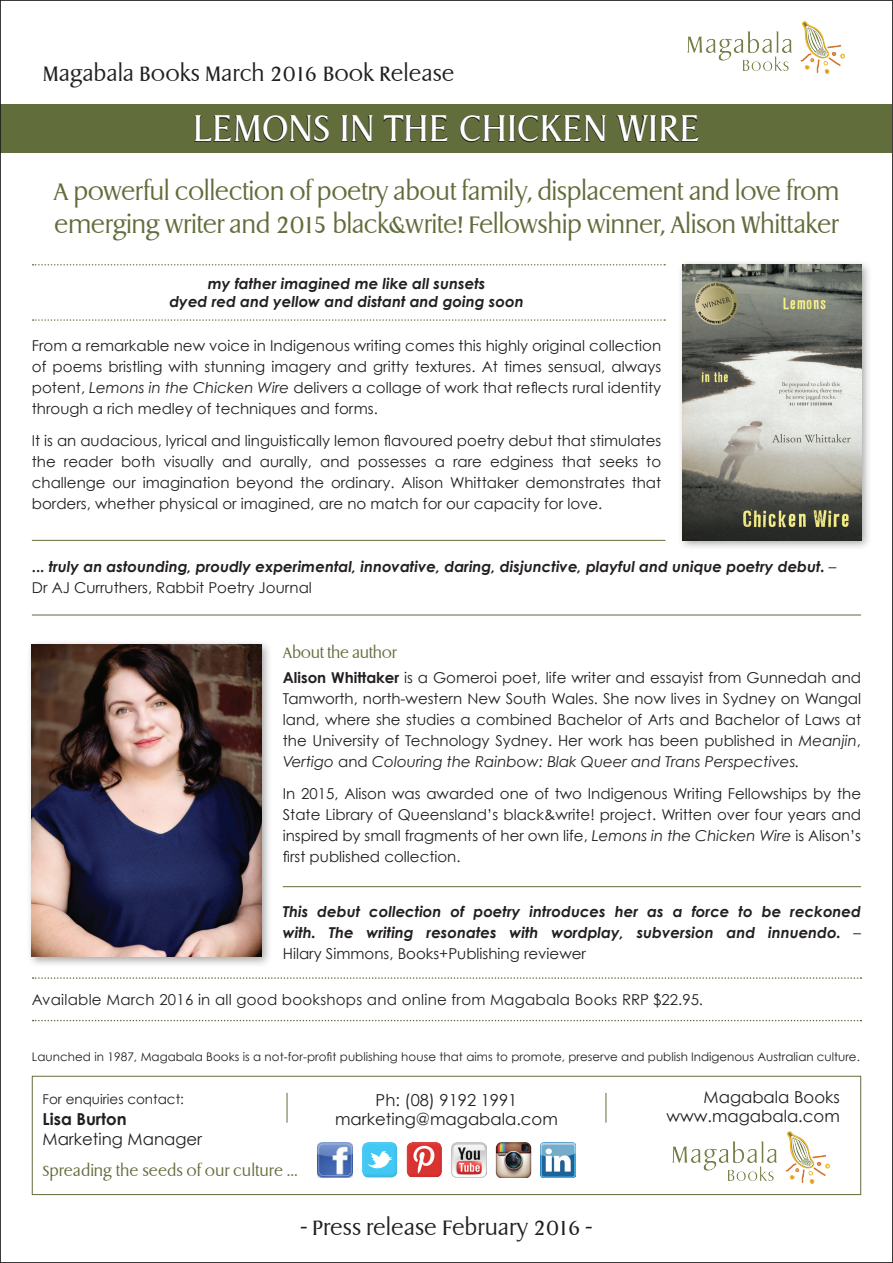
<style>
.page{position:relative;width:893px;height:1263px;background:#fff}
.page>*{position:absolute;margin:0;border:0;box-sizing:border-box;transform-origin:0 0}
.t1{font:300 37.5px "Dragon EF";color:#fff}
.t2{font:300 24px/33px "Dragon EF";letter-spacing:-.02em;color:#616d3a}
.t3{font:300 21px "Dragon EF";color:#231f20}
.t4{font:16.5px/19.5px "Century Gothic";color:#231f20;text-align:right}
.t5{font:700 16.5px "Century Gothic";color:#231f20}
.t6{font:15px/21px "Century Gothic";color:#231f20;text-align:justify}
.t7{font:italic 700 15px/21px "Century Gothic";color:#231f20}
.t8{font:300 15px "Dragon EF";color:#616d3a}
.t9{font:300 15px "Dragon EF";letter-spacing:-.02em;color:#616d3a}
.t10{font:13.5px "Century Gothic";color:#231f20}
.t11{font:11.85px "Century Gothic";letter-spacing:.005em;color:#231f20}
.s1{font-style:italic}
.s2{font-style:normal}
.s3{font-weight:400}
.s4{font-weight:400;font-style:normal}
.s5{font-weight:700}
</style>
<div class="page">
<div style="left:1px;top:104px;width:891px;height:49px;background:#616d3a"></div>
<svg style="left:194px;top:115px;width:135px;height:28px"></svg>
<svg style="left:341px;top:116px;width:31px;height:26px"></svg>
<svg style="left:384px;top:116px;width:64px;height:26px"></svg>
<svg style="left:460px;top:115px;width:146px;height:27px"></svg>
<svg style="left:616px;top:116px;width:82px;height:26px"></svg>
<hr style="left:32px;top:540px;width:633px;height:1px;background:#616d3a">
<hr style="left:32px;top:615px;width:829px;height:1px;background:#616d3a">
<hr style="left:283px;top:886px;width:578px;height:1px;background:#616d3a">
<img style="left:687px;top:21px;width:158px;height:53px">
<div style="left:677px;top:259px;width:195px;height:292px;background:#231f20;opacity:.4"></div>
<img style="left:682px;top:264px;width:179px;height:276px">
<img style="left:672px;top:1131px;width:158px;height:53px">
<hr style="left:287px;top:1093px;width:1px;height:30px;background:#616d3a">
<hr style="left:606px;top:1093px;width:1px;height:30px;background:#616d3a">
<div style="left:32px;top:1076px;width:829px;height:119px;border:1px solid #616d3a"></div>
<svg style="left:33px;top:977px;width:828px;height:2px"></svg>
<svg style="left:33px;top:1020px;width:828px;height:1px"></svg>
<div style="left:27px;top:639px;width:246px;height:329px;background:#231f20;opacity:.4"></div>
<img style="left:32px;top:644px;width:229px;height:313px">
<svg style="left:33px;top:264px;width:632px;height:1px"></svg>
<svg style="left:33px;top:319px;width:632px;height:2px"></svg>
<div style="left:406px;top:1142px;width:36px;height:34px;background:#fff;opacity:.4"></div>
<div style="left:406px;top:1143px;width:36px;height:35px;background:#231f20;opacity:.4"></div>
<img style="left:317px;top:1142px;width:36px;height:36px">
<img style="left:451px;top:1142px;width:35px;height:36px">
<div style="left:362px;top:1142px;width:36px;height:34px;background:#fff;opacity:.4"></div>
<div style="left:362px;top:1143px;width:36px;height:35px;background:#231f20;opacity:.4"></div>
<img style="left:540px;top:1142px;width:36px;height:35px">
<img style="left:496px;top:1142px;width:35px;height:36px">
<h3 class="t3" style="left:43px;top:61px;width:413px">Magabala Books March 2016 Book Release</h3>
<h1 class="t1" style="left:193px;top:106px;width:509px">LEMONS IN THE CHICKEN WIRE</h1>
<h2 class="t2" style="left:53px;top:176px;width:788px">A powerful collection of poetry about family, displacement and love from emerging writer and 2015 black&amp;write! Fellowship winner, Alison Whittaker</h2>
<p class="t7" style="left:169px;top:274px;width:356px;line-height:18px;text-align:center">my father imagined me like all sunsets<br>dyed red and yellow and distant and going soon</p>
<p class="t6" style="left:32px;top:335px;width:631px">From a remarkable new voice in Indigenous writing comes this highly original collection of poems bristling with stunning imagery and gritty textures. At times sensual, always potent, <span class="s1">Lemons in the Chicken Wire</span> delivers a collage of work that reflects rural identity through a rich medley of techniques and forms.</p>
<p class="t6" style="left:32px;top:430px;width:631px">It is an audacious, lyrical and linguistically lemon flavoured poetry debut that stimulates the reader both visually and aurally, and possesses a rare edginess that seeks to challenge our imagination beyond the ordinary. Alison Whittaker demonstrates that borders, whether physical or imagined, are no match for our capacity for love.</p>
<p class="t7" style="left:32px;top:556px;width:806px"><span class="s2">...</span> truly an astounding, proudly experimental, innovative, daring, disjunctive, playful and unique poetry debut. <span class="s3">–<br></span><span class="s4">Dr AJ Curruthers, Rabbit Poetry Journal</span></p>
<p class="t9" style="left:283px;top:644px;width:115px">About the author</p>
<p class="t6" style="left:283px;top:667px;width:580px"><span class="s5">Alison Whittaker</span> is a Gomeroi poet, life writer and essayist from Gunnedah and Tamworth, north-western New South Wales. She now lives in Sydney on Wangal land, where she studies a combined Bachelor of Arts and Bachelor of Laws at the University of Technology Sydney. Her work has been published in <span class="s1">Meanjin</span>, <span class="s1">Vertigo</span> and <span class="s1">Colouring the Rainbow: Blak Queer and Trans Perspectives.</span></p>
<p class="t6" style="left:283px;top:783px;width:580px">In 2015, Alison was awarded one of two Indigenous Writing Fellowships by the State Library of Queensland’s black&amp;write! project. Written over four years and inspired by small fragments of her own life, <span class="s1">Lemons in the Chicken Wire</span> is Alison’s first published collection.</p>
<p class="t7" style="left:283px;top:900px;width:580px;text-align:justify">This debut collection of poetry introduces her as a force to be reckoned with. The writing resonates with wordplay, subversion and innuendo. <span class="s3">– </span><span class="s4">Hilary Simmons, Books+Publishing reviewer</span></p>
<p class="t6" style="left:32px;top:989px;width:673px">Available March 2016 in all good bookshops and online from Magabala Books RRP $22.95.</p>
<p class="t11" style="left:32px;top:1050px;width:830px">Launched in 1987, Magabala Books is a not-for-profit publishing house that aims to promote, preserve and publish Indigenous Australian culture.</p>
<p class="t10" style="left:43px;top:1090px;width:143px">For enquiries contact:</p>
<p class="t5" style="left:43px;top:1109px;width:86px">Lisa Burton</p>
<p class="t4" style="left:43px;top:1129px;width:161px">Marketing Manager</p>
<p class="t8" style="left:43px;top:1162px;width:257px">Spreading the seeds of our culture ...</p>
<p class="t4" style="left:335px;top:1090px;width:224px;text-align:center">Ph: (08) 9192 1991 marketing@magabala.com</p>
<h3 class="t3" style="left:301px;top:1215px;width:293px">- Press release February 2016 -</h3>
<p class="t4" style="left:666px;top:1087px;width:175px">Magabala Books www.magabala.com</p>
</div>
